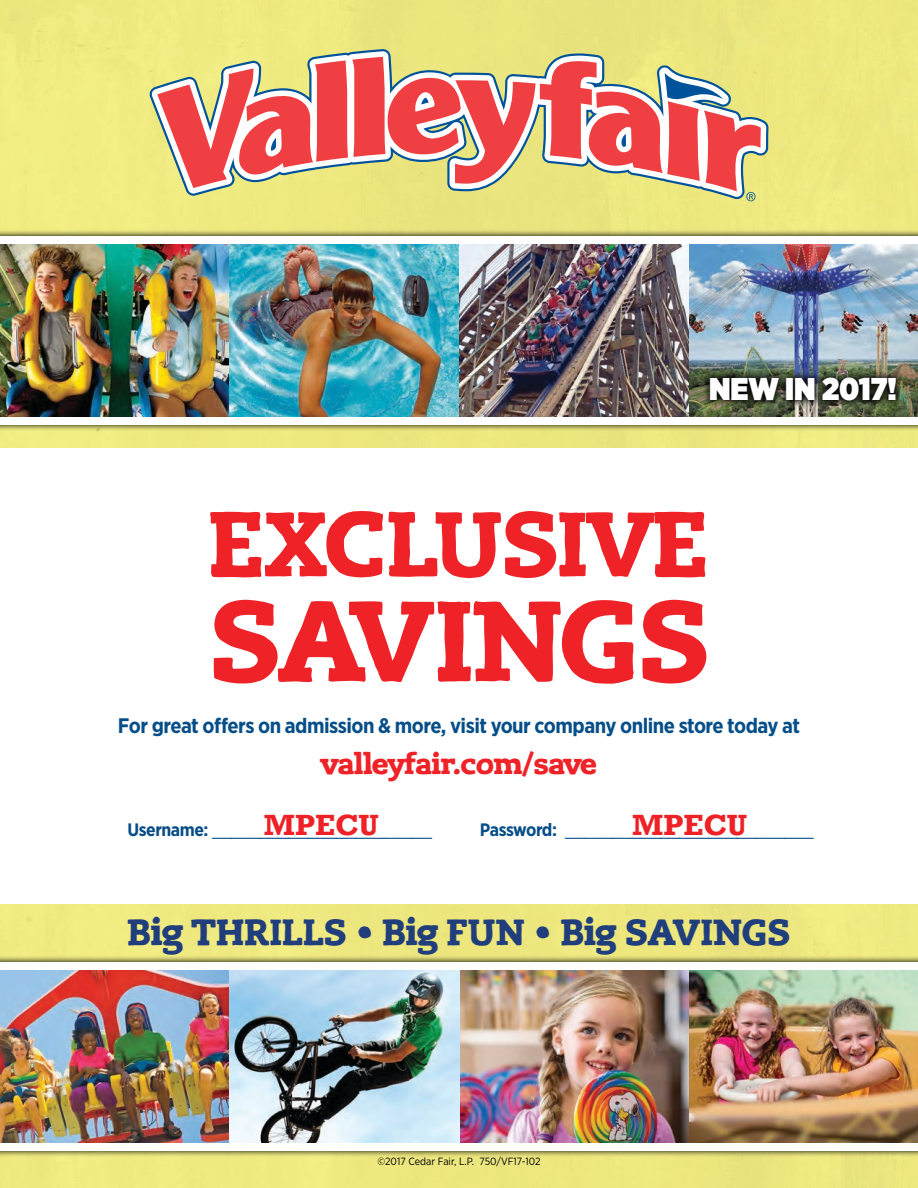
<style>
.page{position:relative;width:918px;height:1188px;background:#fff}
.page>*{position:absolute;margin:0;border:0;box-sizing:border-box;transform-origin:0 0}
.t1{font:112.5px "Lev Serif Handcut";letter-spacing:-.025em;color:#ee2227}
.t2{font:90px "Lev Serif Handcut";letter-spacing:-.025em;color:#ee2227}
.t3{font:36px "Lev Serif Handcut";letter-spacing:-.01em;color:#213e7c}
.t4{font:900 31.5px "Gotham Narrow";color:#fff}
.t5{font:700 30px "Rockwell";color:#ee2226}
.t6{font:28.5px "Lev Serif Handcut";letter-spacing:-.025em;color:#ee2227}
.t7{font:700 21px "Gotham Narrow";letter-spacing:-.025em;color:#064e88}
.t8{font:18px "Gotham Narrow";color:#064e88}
.t9{font:10.5px "Gotham Narrow";color:#020304}
.s1{font-weight:700}
</style>
<div class="page">
<div style="left:0;top:229px;width:918px;height:202px;background:#020304;opacity:.75"></div>
<div style="left:0;top:236px;width:918px;height:189px;background:#fff"></div>
<img style="left:0;top:244px;width:918px;height:173px">
<svg style="left:149px;top:49px;width:620px;height:150px;background:#e1e081"></svg>
<svg style="left:152px;top:51px;width:614px;height:146px;background:#e1e18b"></svg>
<svg style="left:157px;top:57px;width:604px;height:144px"></svg>
<img style="left:702px;top:369px;width:202px;height:40px">
<div style="left:0;top:955px;width:918px;height:202px;background:#020304;opacity:.75"></div>
<div style="left:0;top:962px;width:918px;height:188px;background:#fff"></div>
<img style="left:0;top:970px;width:918px;height:172px">
<h3 class="t4" style="left:709px;top:368px;width:189px">NEW IN 2017!</h3>
<h2 class="t2" style="left:208px;top:485px;width:503px">EXCLUSIVE</h2>
<h1 class="t1" style="left:208px;top:567px;width:503px">SAVINGS</h1>
<p class="t7" style="left:118px;top:712px;width:684px">For great offers on admission &amp; more, visit your company online store today at</p>
<h3 class="t6" style="left:321px;top:745px;width:278px">valleyfair.com/save</h3>
<h3 class="t5" style="left:264px;top:807px;width:117px">MPECU</h3>
<h3 class="t5" style="left:632px;top:807px;width:117px">MPECU</h3>
<p class="t8" style="left:127px;top:819px;width:306px"><span class="s1">Username:</span> _______________________</p>
<p class="t8" style="left:480px;top:819px;width:335px"><span class="s1">Password:</span> __________________________</p>
<h3 class="t3" style="left:127px;top:909px;width:665px">Big THRILLS • Big FUN • Big SAVINGS</h3>
<p class="t9" style="left:377px;top:1155px;width:165px">©2017 Cedar Fair, L.P. 750/VF17-102</p>
</div>
